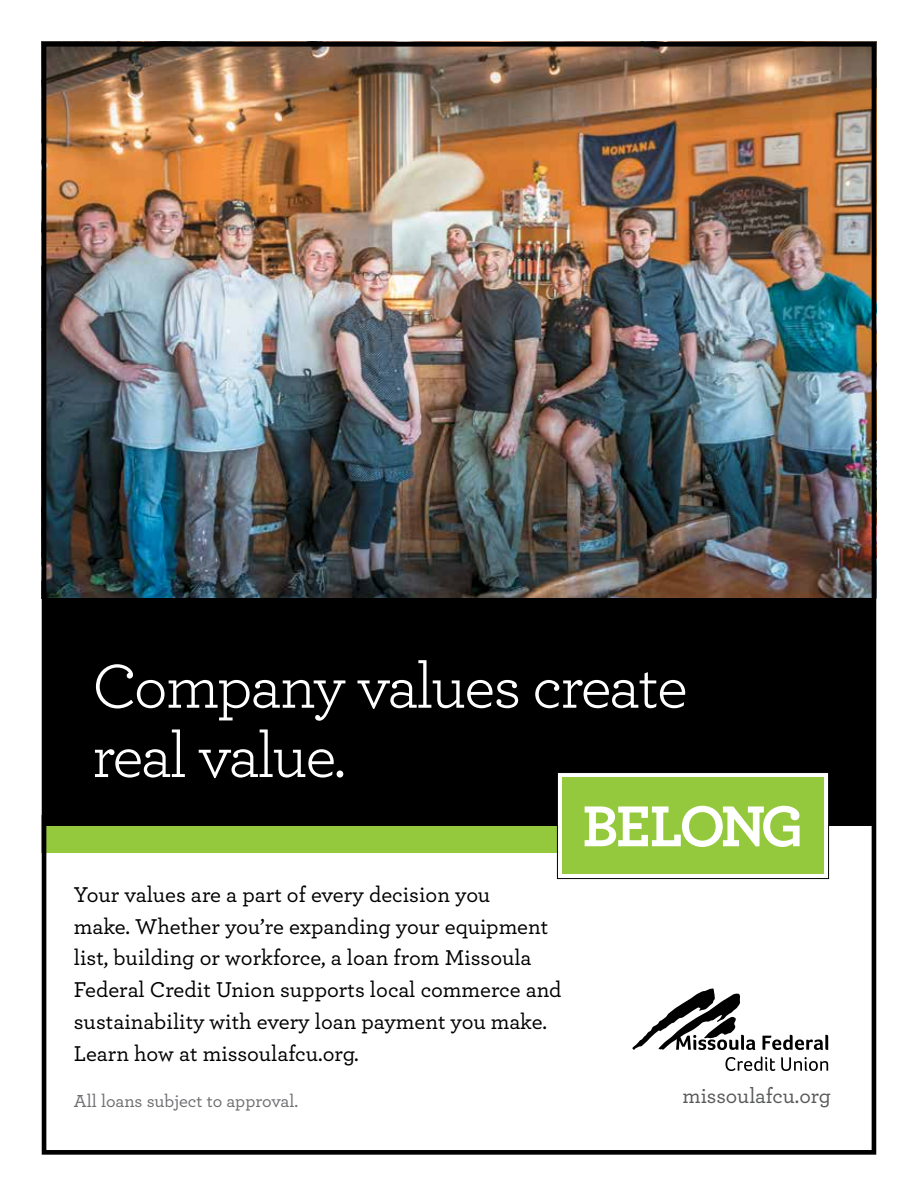
<style>
.page{position:relative;width:918px;height:1188px;background:#fff}
.page>*{position:absolute;margin:0;border:0;box-sizing:border-box;transform-origin:0 0}
.t1{font:64.95px/69.3px "Archer";letter-spacing:-.04em;color:#fff}
.t2{font:500 22.5px/31.8px "Archer";color:#000}
.t3{font:500 21.9px "Archer";letter-spacing:-.005em;color:#58595b}
.t4{font:500 18.15px "Archer";color:#6d6e71}
</style>
<div class="page">
<div style="left:42px;top:815px;width:601px;height:38px;background:#95c93d"></div>
<img style="left:48px;top:48px;width:822px;height:550px">
<svg style="left:632px;top:988px;width:123px;height:62px"></svg>
<svg style="left:763px;top:1035px;width:65px;height:15px"></svg>
<svg style="left:725px;top:1056px;width:50px;height:15px"></svg>
<svg style="left:781px;top:1057px;width:47px;height:14px"></svg>
<div style="left:42px;top:598px;width:831px;height:228px;background:#000"></div>
<div style="left:557px;top:773px;width:272px;height:106px;background:#fff"></div>
<div style="left:557px;top:772px;width:272px;height:107px;border:1px solid #000"></div>
<div style="left:562px;top:777px;width:262px;height:97px;background:#95c93d"></div>
<svg style="left:585px;top:806px;width:215px;height:41px"></svg>
<div style="left:42px;top:42px;width:834px;height:1113px;border:5px solid #000"></div>
<h1 class="t1" style="left:92px;top:648px;width:598px">Company values create real value.</h1>
<p class="t2" style="left:74px;top:877px;width:489px">Your values are a part of every decision you<br>make. Whether you’re expanding your equipment list, building or workforce, a loan from Missoula Federal Credit Union supports local commerce and sustainability with every loan payment you make.<br>Learn how at missoulafcu.org.</p>
<p class="t4" style="left:74px;top:1087px;width:226px">All loans subject to approval.</p>
<p class="t3" style="left:683px;top:1080px;width:150px">missoulafcu.org</p>
</div>
